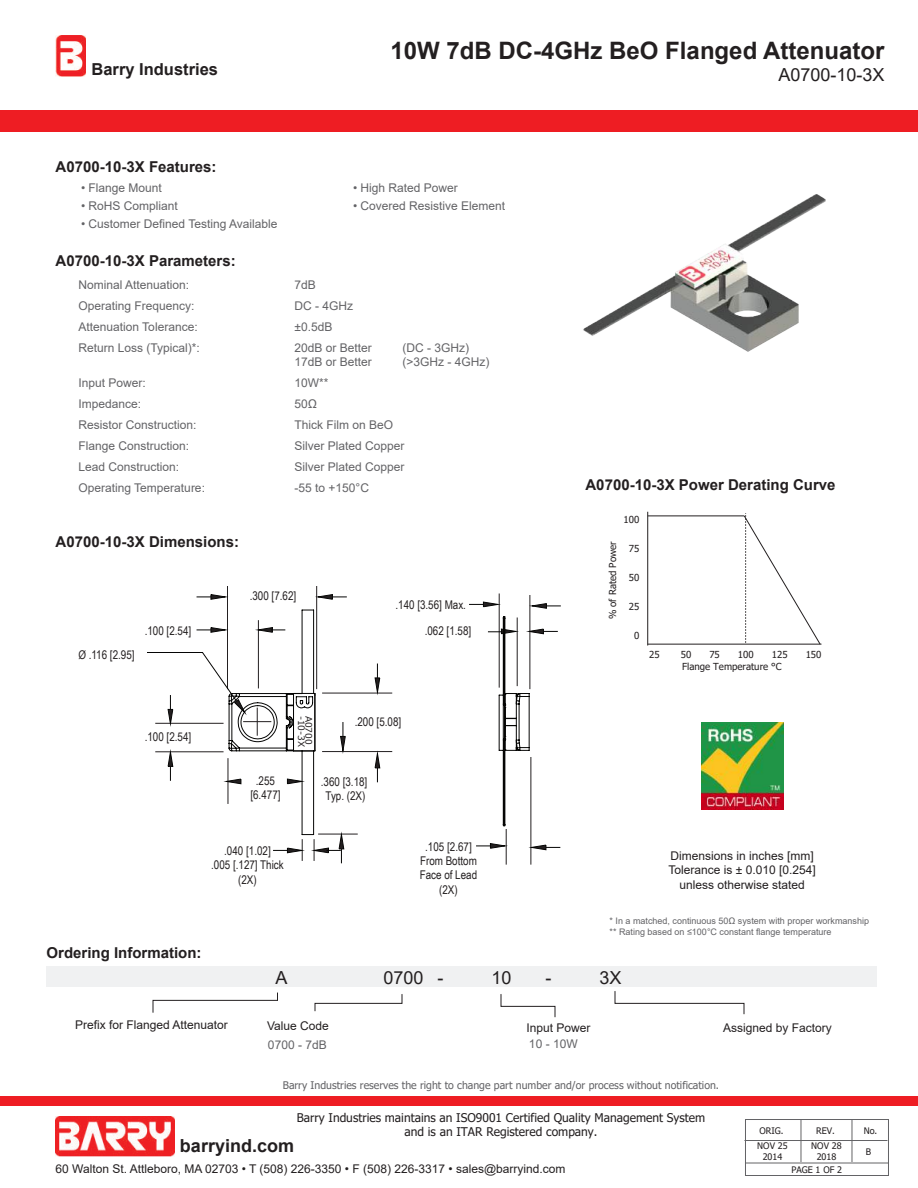
<style>
.page{position:relative;width:918px;height:1188px;background:#fff}
.page>*{position:absolute;margin:0;border:0;box-sizing:border-box;transform-origin:0 0}
.t1{font:700 24px "Arial";color:#231f20}
.t2{font:18px "Arial";color:#231f20}
.t3{font:700 18px "Arial";color:#231f20}
.t4{font:700 16.5px "Arial";color:#231f20}
.t5{font:700 15px "Arial";color:#231f20}
.t6{font:12px "Arial";color:#636366}
.t7{font:12px/14.4px "Arial";color:#231f20;text-align:center}
.t8{font:12px/14.4px "Arial Narrow";color:#231f20;text-align:center}
.t9{font:12px/14.4px "Tahoma";color:#231f20;text-align:center}
.t10{font:10.5px "Tahoma";color:#636366}
.t11{font:9.6px "Tahoma";color:#231f20}
.t12{font:9px/10.8px "Arial";color:#636366}
.t13{font:9px/10.8px "Tahoma";color:#231f20;text-align:center}
.t14{font:9px "MS Reference Sans Serif";color:#231f20}
</style>
<div class="page">
<div style="left:0;top:110px;width:918px;height:22px;background:#ee1d23"></div>
<div style="left:0;top:1096px;width:918px;height:9px;background:#ee1d23"></div>
<img style="left:56px;top:1117px;width:119px;height:40px">
<img style="left:56px;top:36px;width:29px;height:41px">
<div style="left:745px;top:1119px;width:144px;height:57px;border:1px solid #636366"></div>
<hr style="left:744px;top:1140px;width:143px;height:1px;background:#636366">
<hr style="left:801px;top:1120px;width:1px;height:42px;background:#636366">
<hr style="left:852px;top:1120px;width:1px;height:42px;background:#636366">
<hr style="left:746px;top:1163px;width:143px;height:1px;background:#636366">
<div style="left:46px;top:966px;width:832px;height:20px;background:#f0f1f2"></div>
<svg style="left:501px;top:994px;width:54px;height:23px"></svg>
<svg style="left:615px;top:991px;width:129px;height:23px"></svg>
<svg style="left:315px;top:994px;width:87px;height:17px"></svg>
<svg style="left:153px;top:992px;width:125px;height:21px"></svg>
<img style="left:702px;top:723px;width:81px;height:87px">
<hr style="left:647px;top:512px;width:1px;height:134px;background:#231f20">
<hr style="left:648px;top:644px;width:173px;height:1px;background:#231f20">
<hr style="left:648px;top:516px;width:96px;height:1px;background:#231f20">
<svg style="left:744px;top:513px;width:77px;height:132px"></svg>
<img style="left:583px;top:194px;width:243px;height:158px">
<hr style="left:227px;top:586px;width:1px;height:103px;background:#231f20">
<hr style="left:316px;top:586px;width:1px;height:103px;background:#231f20">
<svg style="left:197px;top:594px;width:29px;height:5px"></svg>
<svg style="left:317px;top:594px;width:30px;height:5px"></svg>
<hr style="left:322px;top:693px;width:70px;height:1px;background:#231f20">
<hr style="left:322px;top:751px;width:70px;height:1px;background:#231f20">
<svg style="left:375px;top:752px;width:5px;height:30px"></svg>
<svg style="left:375px;top:664px;width:5px;height:29px"></svg>
<hr style="left:318px;top:834px;width:40px;height:1px;background:#231f20">
<hr style="left:499px;top:594px;width:1px;height:94px;background:#231f20">
<svg style="left:469px;top:602px;width:30px;height:5px"></svg>
<hr style="left:530px;top:595px;width:1px;height:94px;background:#231f20">
<svg style="left:531px;top:603px;width:30px;height:5px"></svg>
<hr style="left:506px;top:829px;width:1px;height:36px;background:#231f20">
<svg style="left:476px;top:843px;width:30px;height:5px"></svg>
<hr style="left:531px;top:757px;width:1px;height:108px;background:#231f20">
<svg style="left:530px;top:845px;width:30px;height:5px"></svg>
<svg style="left:147px;top:610px;width:198px;height:253px"></svg>
<svg style="left:488px;top:617px;width:70px;height:209px"></svg>
<h3 class="t4" style="left:92px;top:58px;width:128px">Barry Industries</h3>
<p class="t5" style="left:56px;top:156px;width:162px">A0700-10-3X Features:</p>
<p class="t6" style="left:81px;top:179px;width:82px">• Flange Mount</p>
<p class="t6" style="left:81px;top:197px;width:98px">• RoHS Compliant</p>
<p class="t6" style="left:81px;top:215px;width:198px">• Customer Defined Testing Available</p>
<p class="t5" style="left:56px;top:250px;width:182px">A0700-10-3X Parameters:</p>
<h1 class="t1" style="left:391px;top:34px;width:495px">10W 7dB DC-4GHz BeO Flanged Attenuator</h1>
<h2 class="t2" style="left:778px;top:62px;width:108px">A0700-10-3X</h2>
<p class="t6" style="left:353px;top:179px;width:106px">• High Rated Power</p>
<p class="t6" style="left:353px;top:197px;width:154px">• Covered Resistive Element</p>
<p class="t6" style="left:79px;top:276px;width:112px">Nominal Attenuation:</p>
<p class="t6" style="left:295px;top:276px;width:23px">7dB</p>
<p class="t6" style="left:79px;top:297px;width:118px">Operating Frequency:</p>
<p class="t6" style="left:295px;top:297px;width:60px">DC - 4GHz</p>
<p class="t6" style="left:79px;top:318px;width:121px">Attenuation Tolerance:</p>
<p class="t6" style="left:295px;top:318px;width:39px">±0.5dB</p>
<p class="t6" style="left:79px;top:339px;width:123px">Return Loss (Typical)*:</p>
<p class="t6" style="left:295px;top:339px;width:79px">20dB or Better</p>
<p class="t6" style="left:403px;top:339px;width:68px">(DC - 3GHz)</p>
<p class="t6" style="left:295px;top:354px;width:79px">17dB or Better</p>
<p class="t6" style="left:403px;top:354px;width:89px">(&gt;3GHz - 4GHz)</p>
<p class="t6" style="left:79px;top:375px;width:69px">Input Power:</p>
<p class="t6" style="left:295px;top:375px;width:36px">10W**</p>
<p class="t6" style="left:79px;top:396px;width:64px">Impedance:</p>
<p class="t6" style="left:295px;top:396px;width:24px">50Ω</p>
<p class="t6" style="left:79px;top:417px;width:120px">Resistor Construction:</p>
<p class="t6" style="left:295px;top:417px;width:100px">Thick Film on BeO</p>
<p class="t6" style="left:79px;top:438px;width:112px">Flange Construction:</p>
<p class="t6" style="left:295px;top:438px;width:112px">Silver Plated Copper</p>
<p class="t6" style="left:79px;top:459px;width:102px">Lead Construction:</p>
<p class="t6" style="left:295px;top:459px;width:112px">Silver Plated Copper</p>
<p class="t6" style="left:79px;top:480px;width:128px">Operating Temperature:</p>
<p class="t6" style="left:295px;top:480px;width:76px">-55 to +150°C</p>
<p class="t5" style="left:56px;top:531px;width:185px">A0700-10-3X Dimensions:</p>
<p class="t8" style="left:78px;top:647px;width:58px">Ø .116 [2.95]</p>
<p class="t8" style="left:145px;top:623px;width:48px">.100 [2.54]</p>
<p class="t8" style="left:250px;top:588px;width:48px">.300 [7.62]</p>
<p class="t8" style="left:425px;top:592px;width:48px;line-height:25.5px;text-align:left;text-indent:-29px">.140 [3.56] Max. .062 [1.58]</p>
<p class="t8" style="left:145px;top:729px;width:48px">.100 [2.54]</p>
<p class="t8" style="left:250px;top:773px;width:32px">.255 [6.477]</p>
<p class="t14" style="left:307px;top:716px;width:33px;rotate:90deg">-10-3X</p>
<p class="t14" style="left:315px;top:716px;width:31px;rotate:90deg">A0700</p>
<p class="t8" style="left:355px;top:714px;width:48px">.200 [5.08]</p>
<p class="t8" style="left:321px;top:774px;width:48px">.360 [3.18]<br>Typ. (2X)</p>
<p class="t8" style="left:211px;top:843px;width:74px">.040 [1.02]<br>.005 [.127] Thick (2X)</p>
<p class="t8" style="left:420px;top:839px;width:59px">.105 [2.67]<br>From Bottom<br>Face of Lead (2X)</p>
<p class="t5" style="left:46px;top:942px;width:157px">Ordering Information:</p>
<p class="t5" style="left:585px;top:474px;width:252px">A0700-10-3X Power Derating Curve</p>
<p class="t11" style="left:606px;top:619px;width:79px;rotate:-90deg">% of Rated Power</p>
<p class="t11" style="left:624px;top:513px;width:17px">100</p>
<p class="t11" style="left:629px;top:542px;width:12px">75</p>
<p class="t11" style="left:629px;top:571px;width:12px">50</p>
<p class="t11" style="left:629px;top:600px;width:12px">25</p>
<p class="t11" style="left:634px;top:629px;width:7px">0</p>
<p class="t11" style="left:649px;top:648px;width:12px">25</p>
<p class="t11" style="left:681px;top:648px;width:12px">50</p>
<p class="t11" style="left:709px;top:648px;width:12px">75</p>
<p class="t11" style="left:738px;top:648px;width:17px">100</p>
<p class="t11" style="left:772px;top:648px;width:17px">125</p>
<p class="t11" style="left:806px;top:648px;width:17px">150</p>
<p class="t11" style="left:682px;top:660px;width:101px">Flange Temperature °C</p>
<p class="t7" style="left:668px;top:848px;width:149px">Dimensions in inches [mm]<br>Tolerance is ± 0.010 [0.254] unless otherwise stated</p>
<p class="t12" style="left:610px;top:915px;width:261px">* In a matched, continuous 50Ω system with proper workmanship ** Rating based on ≤100°C constant flange temperature</p>
<h2 class="t2" style="left:276px;top:965px;width:14px">A</h2>
<h2 class="t2" style="left:384px;top:965px;width:61px">0700 -</h2>
<h2 class="t2" style="left:492px;top:965px;width:22px">10</h2>
<h2 class="t2" style="left:546px;top:965px;width:7px">-</h2>
<h2 class="t2" style="left:600px;top:965px;width:24px">3X</h2>
<p class="t7" style="left:75px;top:1017px;width:154px">Prefix for Flanged Attenuator</p>
<p class="t7" style="left:267px;top:1019px;width:63px">Value Code</p>
<p class="t6" style="left:268px;top:1037px;width:60px">0700 - 7dB</p>
<p class="t7" style="left:526px;top:1020px;width:66px">Input Power</p>
<p class="t7" style="left:723px;top:1020px;width:110px">Assigned by Factory</p>
<p class="t6" style="left:529px;top:1035px;width:50px">10 - 10W</p>
<p class="t10" style="left:283px;top:1078px;width:438px">Barry Industries reserves the right to change part number and/or process without notification.</p>
<p class="t9" style="left:297px;top:1111px;width:410px">Barry Industries maintains an ISO9001 Certified Quality Management System and is an ITAR Registered company.</p>
<h2 class="t3" style="left:180px;top:1132px;width:116px">barryind.com</h2>
<p class="t7" style="left:56px;top:1162px;width:512px">60 Walton St. Attleboro, MA 02703 • T (508) 226-3350 • F (508) 226-3317 • sales@barryind.com</p>
<p class="t13" style="left:759px;top:1125px;width:26px">ORIG.</p>
<p class="t13" style="left:816px;top:1125px;width:20px">REV.</p>
<p class="t13" style="left:864px;top:1126px;width:15px">No.</p>
<p class="t13" style="left:757px;top:1141px;width:32px">NOV 25<br>2014</p>
<p class="t13" style="left:811px;top:1141px;width:32px">NOV 28<br>2018</p>
<p class="t13" style="left:791px;top:1165px;width:52px">PAGE 1 OF 2</p>
<p class="t13" style="left:866px;top:1146px;width:7px">B</p>
</div>
